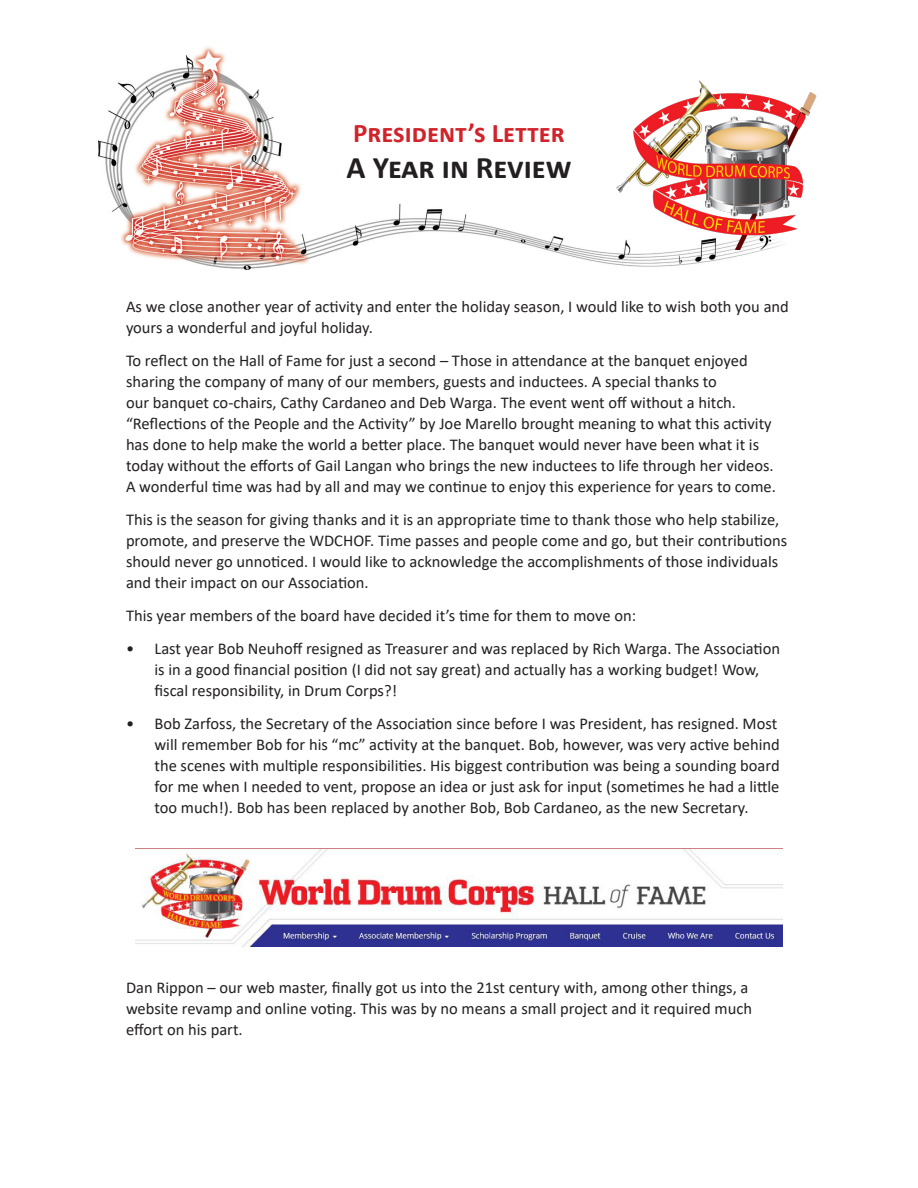
<style>
.page{position:relative;width:918px;height:1188px;background:#fff}
.page>*{position:absolute;margin:0;border:0;box-sizing:border-box;transform-origin:0 0}
.t1{font:700 31.5px "Calibri";color:#231f20}
.t2{font:700 27px "Calibri";color:#d1232a}
.t3{font:16.5px/21px "Calibri";color:#231f20}
</style>
<div class="page">
<img style="left:98px;top:47px;width:670px;height:223px">
<img style="left:608px;top:75px;width:209px;height:174px">
<img style="left:135px;top:848px;width:648px;height:98px">
<p class="t2" style="left:353px;top:114px;width:213px">President’s Letter</p>
<p class="t1" style="left:346px;top:145px;width:226px">A Year in Review</p>
<p class="t3" style="left:126px;top:296px;width:664px">As we close another year of activity and enter the holiday season, I would like to wish both you and yours a wonderful and joyful holiday.</p>
<p class="t3" style="left:126px;top:350px;width:651px">To reflect on the Hall of Fame for just a second – Those in attendance at the banquet enjoyed sharing the company of many of our members, guests and inductees. A special thanks to<br>our banquet co-chairs, Cathy Cardaneo and Deb Warga. The event went off without a hitch. “Reflections of the People and the Activity” by Joe Marello brought meaning to what this activity has done to help make the world a better place. The banquet would never have been what it is today without the efforts of Gail Langan who brings the new inductees to life through her videos.<br>A wonderful time was had by all and may we continue to enjoy this experience for years to come.</p>
<p class="t3" style="left:126px;top:509px;width:663px">This is the season for giving thanks and it is an appropriate time to thank those who help stabilize, promote, and preserve the WDCHOF. Time passes and people come and go, but their contributions should never go unnoticed. I would like to acknowledge the accomplishments of those individuals and their impact on our Association.</p>
<p class="t3" style="left:126px;top:605px;width:512px">This year members of the board have decided it’s time for them to move on:</p>
<p class="t3" style="left:154px;top:638px;width:627px;text-indent:-28px">• Last year Bob Neuhoff resigned as Treasurer and was replaced by Rich Warga. The Association is in a good financial position (I did not say great) and actually has a working budget! Wow, fiscal responsibility, in Drum Corps?!</p>
<p class="t3" style="left:154px;top:713px;width:627px;text-indent:-28px">• Bob Zarfoss, the Secretary of the Association since before I was President, has resigned. Most will remember Bob for his “mc” activity at the banquet. Bob, however, was very active behind the scenes with multiple responsibilities. His biggest contribution was being a sounding board for me when I needed to vent, propose an idea or just ask for input (sometimes he had a little too much!). Bob has been replaced by another Bob, Bob Cardaneo, as the new Secretary.</p>
<p class="t3" style="left:126px;top:977px;width:628px">Dan Rippon – our web master, finally got us into the 21st century with, among other things, a website revamp and online voting. This was by no means a small project and it required much effort on his part.</p>
</div>
